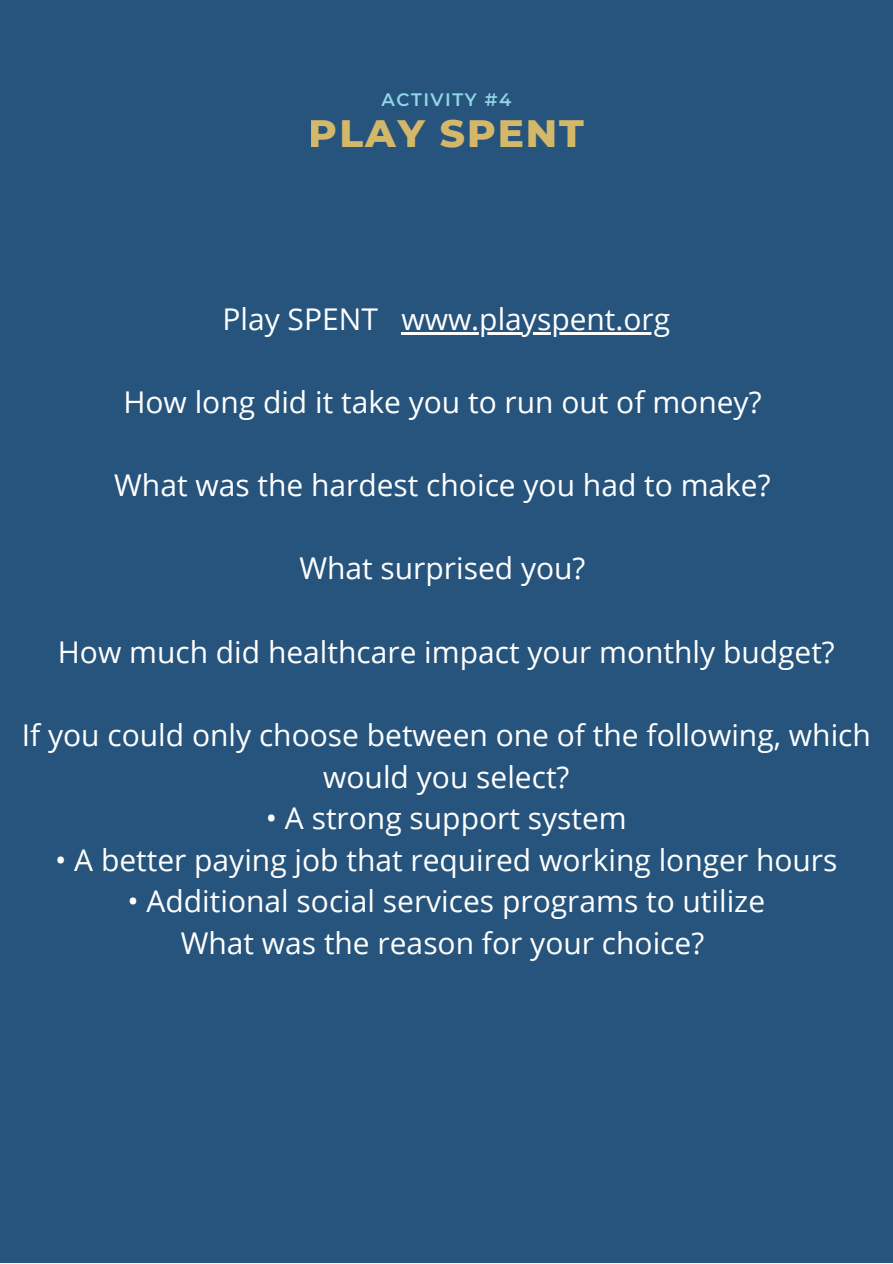
<style>
.page{position:relative;width:893px;height:1264px;background:#fff}
.page>*{position:absolute;margin:0;border:0;box-sizing:border-box;transform-origin:0 0}
.t1{font:800 39px "Montserrat";letter-spacing:.05em;color:#ffd166}
.t2{font:30px/41.5px "Open Sans";color:#fff;text-align:center}
.t3{font:600 18px "Montserrat";letter-spacing:.085em;color:#92d5e6}
</style>
<div class="page">
<div style="left:0;top:0;width:892px;height:1262px;background:#26547c"></div>
<hr style="left:401px;top:332px;width:269px;height:2px;background:#fff">
<p class="t3" style="left:381px;top:88px;width:131px">ACTIVITY #4</p>
<h1 class="t1" style="left:308px;top:110px;width:277px">PLAY SPENT</h1>
<p class="t2" style="left:222px;top:297px;width:449px">Play SPENT www.playspent.org</p>
<p class="t2" style="left:123px;top:380px;width:639px">How long did it take you to run out of money?</p>
<p class="t2" style="left:114px;top:464px;width:658px">What was the hardest choice you had to make?</p>
<p class="t2" style="left:299px;top:547px;width:287px">What surprised you?</p>
<p class="t2" style="left:58px;top:630px;width:778px">How much did healthcare impact your monthly budget?</p>
<p class="t2" style="left:22px;top:713px;width:850px">If you could only choose between one of the following, which would you select?</p>
<p class="t2" style="left:266px;top:796px;width:362px">• A strong support system</p>
<p class="t2" style="left:55px;top:838px;width:783px">• A better paying job that required working longer hours</p>
<p class="t2" style="left:127px;top:879px;width:639px">• Additional social services programs to utilize<br>What was the reason for your choice?</p>
</div>
